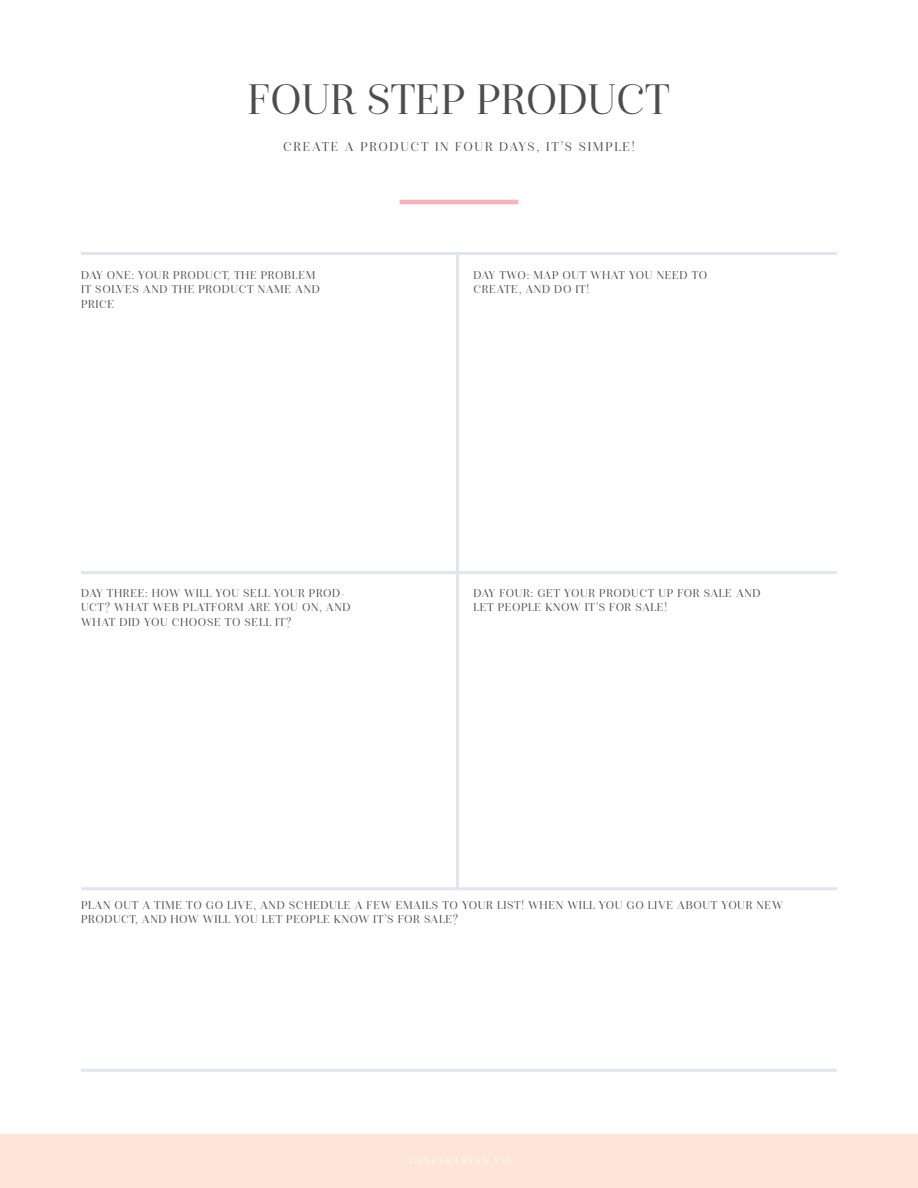
<style>
.page{position:relative;width:918px;height:1188px;background:#fff}
.page>*{position:absolute;margin:0;border:0;box-sizing:border-box;transform-origin:0 0}
.t1{font:300 45px "Isabel";letter-spacing:-.01em;color:#4d4d4f}
.t2{font:300 13.5px "Isabel";letter-spacing:.12em;color:#4d4d4f}
.t3{font:300 12px/14.4px "Isabel";letter-spacing:.05em;color:#4d4d4f}
.t4{font:300 9.75px "Isabel";letter-spacing:.2em;color:#fff}
</style>
<div class="page">
<hr style="left:400px;top:200px;width:118px;height:4px;background:#f8b2ba">
<div style="left:0;top:1135px;width:918px;height:53px;background:#fee5d8"></div>
<hr style="left:81px;top:887px;width:756px;height:3px;background:#e0e6ed">
<hr style="left:81px;top:1069px;width:756px;height:3px;background:#e0e6ed">
<hr style="left:456px;top:252px;width:3px;height:638px;background:#e0e6ed">
<hr style="left:81px;top:571px;width:756px;height:3px;background:#e0e6ed">
<hr style="left:81px;top:252px;width:756px;height:3px;background:#e0e6ed">
<h1 class="t1" style="left:248px;top:71px;width:424px">FOUR STEP PRODUCT</h1>
<p class="t2" style="left:283px;top:138px;width:353px">CREATE A PRODUCT IN FOUR DAYS, IT’S SIMPLE!</p>
<p class="t3" style="left:81px;top:268px;width:241px">DAY ONE: YOUR PRODUCT, THE PROBLEM<br>IT SOLVES AND THE PRODUCT NAME AND<br>PRICE</p>
<p class="t3" style="left:81px;top:586px;width:271px">DAY THREE: HOW WILL YOU SELL YOUR PROD-<br>UCT? WHAT WEB PLATFORM ARE YOU ON, AND<br>WHAT DID YOU CHOOSE TO SELL IT?</p>
<p class="t3" style="left:473px;top:268px;width:236px">DAY TWO: MAP OUT WHAT YOU NEED TO<br>CREATE, AND DO IT!</p>
<p class="t3" style="left:473px;top:586px;width:289px">DAY FOUR: GET YOUR PRODUCT UP FOR SALE AND<br>LET PEOPLE KNOW IT’S FOR SALE!</p>
<p class="t3" style="left:81px;top:898px;width:703px">PLAN OUT A TIME TO GO LIVE, AND SCHEDULE A FEW EMAILS TO YOUR LIST! WHEN WILL YOU GO LIVE ABOUT YOUR NEW<br>PRODUCT, AND HOW WILL YOU LET PEOPLE KNOW IT’S FOR SALE?</p>
<p class="t4" style="left:408px;top:1154px;width:103px">VANESSARYAN.CO</p>
</div>
